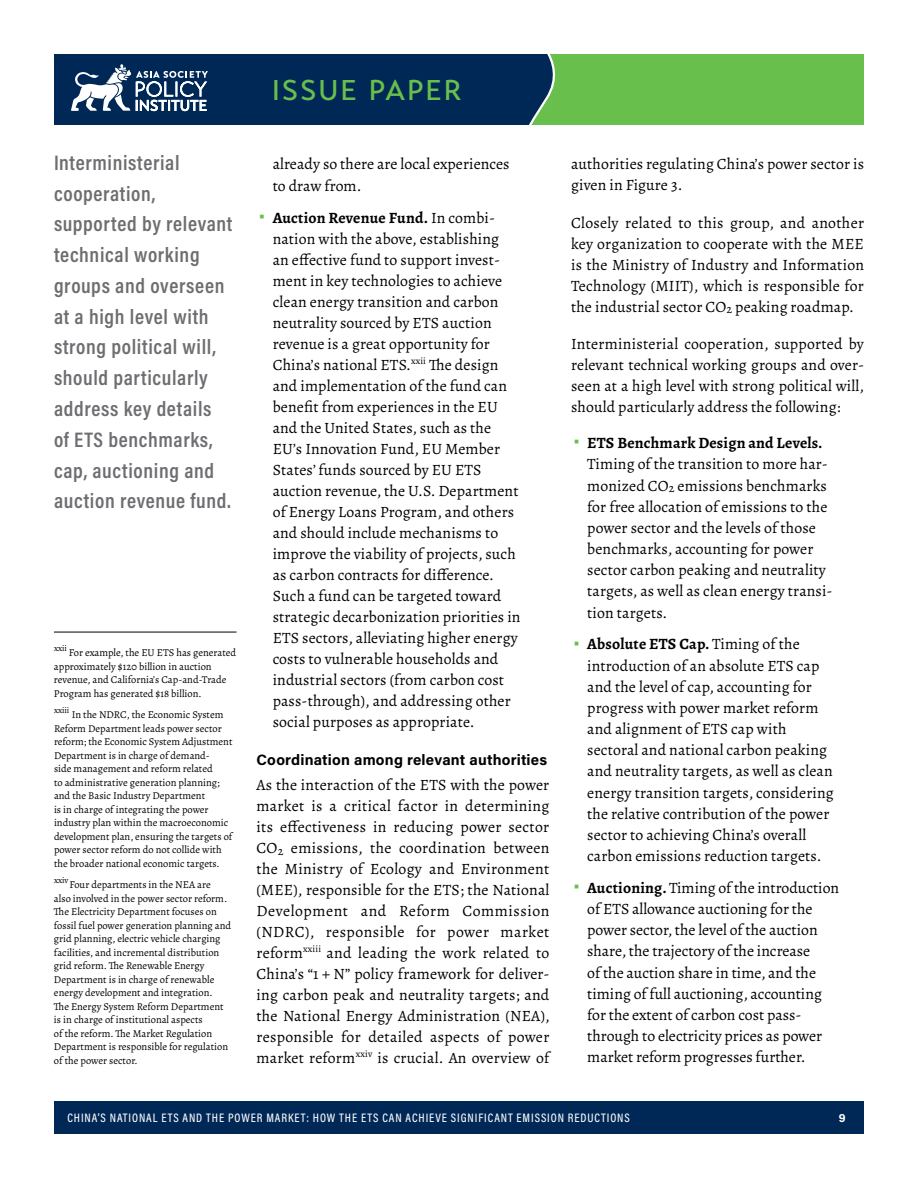
<style>
.page{position:relative;width:918px;height:1188px;background:#fff}
.page>*{position:absolute;margin:0;border:0;box-sizing:border-box;transform-origin:0 0}
.t1{font:500 28.5px "Transat Text";letter-spacing:.065em;color:#68bf4b}
.t2{font:600 21.15px/30.8px "Acumin Pro Cond";letter-spacing:.03em;color:#6d6e71}
.t3{font:15.75px/21px "Alegreya";letter-spacing:.01em;color:#000}
.t4{font:700 15px "Acumin Pro";letter-spacing:.015em;color:#000}
.t5{font:500 12.3px "Acumin Pro Cond";letter-spacing:.075em;color:#fff}
.t6{font:700 12px "Acumin Pro";color:#fff}
.t7{font:10.5px/13.5px "Alegreya";color:#000}
.t8{font:8.7px "Alegreya";letter-spacing:-.01em;color:#000}
.s1{font-family:"Acumin Pro Cond";font-weight:700;font-size:21px;color:#68bf4b}
.s2{font-weight:700}
.s3{font-size:12px}
</style>
<div class="page">
<div style="left:472px;top:54px;width:392px;height:71px;background:#68bf4b"></div>
<div style="left:54px;top:1102px;width:810px;height:32px;background:#002856"></div>
<svg style="left:515px;top:54px;width:41px;height:71px"></svg>
<div style="left:54px;top:54px;width:461px;height:71px;background:#002856"></div>
<svg style="left:71px;top:64px;width:137px;height:48px"></svg>
<hr style="left:54px;top:632px;width:183px;height:1px;background:#000">
<h1 class="t1" style="left:272px;top:73px;width:191px">ISSUE PAPER</h1>
<p class="t2" style="left:54px;top:147px;width:180px">Interministerial cooperation, supported by relevant technical working groups and overseen at a high level with strong political will, should particularly address key details<br>of ETS benchmarks, cap, auctioning and auction revenue fund.</p>
<p class="t8" style="left:54px;top:642px;width:14px">xxii</p>
<p class="t7" style="left:54px;top:646px;width:184px;text-indent:15px">For example, the EU ETS has generated approximately $120 billion in auction revenue, and California’s Cap-and-Trade Program has generated $18 billion.</p>
<p class="t7" style="left:54px;top:708px;width:180px"><sup>xxiii</sup> In the NDRC, the Economic System Reform Department leads power sector reform; the Economic System Adjustment Department is in charge of demand-<br>side management and reform related<br>to administrative generation planning; and the Basic Industry Department<br>is in charge of integrating the power industry plan within the macroeconomic development plan, ensuring the targets of power sector reform do not collide with the broader national economic targets.</p>
<p class="t8" style="left:54px;top:874px;width:16px">xxiv</p>
<p class="t7" style="left:54px;top:878px;width:179px;text-indent:16px">Four departments in the NEA are<br>also involved in the power sector reform.<br>The Electricity Department focuses on fossil fuel power generation planning and grid planning, electric vehicle charging facilities, and incremental distribution grid reform. The Renewable Energy Department is in charge of renewable energy development and integration.<br>The Energy System Reform Department is in charge of institutional aspects<br>of the reform. The Market Regulation Department is responsible for regulation of the power sector.</p>
<p class="t3" style="left:273px;top:154px;width:238px">already so there are local experiences to draw from.</p>
<p class="t3" style="left:273px;top:208px;width:249px;text-indent:-13px"><span class="s1">•</span> <span class="s2">Auction Revenue Fund.</span> In combi&shy;nation with the above, establishing<br>an effective fund to support invest&shy;ment in key technologies to achieve clean energy transition and carbon neutrality sourced by ETS auction revenue is a great opportunity for China’s national ETS.<sup>xxii</sup> The design and implementation of the fund can benefit from experiences in the EU and the United States, such as the EU’s Innovation Fund, EU Member States’ funds sourced by EU ETS auction revenue, the U.S. Department of Energy Loans Program, and others and should include mechanisms to improve the viability of projects, such as carbon contracts for difference.<br>Such a fund can be targeted toward strategic decarbonization priorities in ETS sectors, alleviating higher energy costs to vulnerable households and industrial sectors (from carbon cost pass-through), and addressing other social purposes as appropriate.</p>
<p class="t4" style="left:256px;top:749px;width:292px">Coordination among relevant authorities</p>
<p class="t3" style="left:256px;top:775px;width:295px;text-align:justify">As the interaction of the ETS with the power market is a critical factor in determining its effectiveness in reducing power sector CO<span class="s3">2</span> emissions, the coordination between the Ministry of Ecology and Environment (MEE), responsible for the ETS; the National Development and Reform Commission (NDRC), responsible for power market reform<sup>xxiii</sup> and leading the work related to China’s “1 + N” policy framework for deliver&shy;ing carbon peak and neutrality targets; and the National Energy Administration (NEA), responsible for detailed aspects of power market reform<sup>xxiv</sup> is crucial. An overview of</p>
<p class="t3" style="left:571px;top:154px;width:294px">authorities regulating China’s power sector is given in Figure 3.</p>
<p class="t3" style="left:571px;top:212px;width:295px;text-align:justify">Closely related to this group, and another key organization to cooperate with the MEE is the Ministry of Industry and Information Technology (MIIT), which is responsible for the industrial sector CO<span class="s3">2</span> peaking roadmap.</p>
<p class="t3" style="left:571px;top:333px;width:295px;text-align:justify">Interministerial cooperation, supported by relevant technical working groups and over&shy;seen at a high level with strong political will, should particularly address the following:</p>
<p class="t3" style="left:587px;top:432px;width:247px;text-indent:-14px"><span class="s1">•</span> <span class="s2">ETS Benchmark Design and Levels.<br></span>Timing of the transition to more har&shy;monized CO<span class="s3">2</span> emissions benchmarks for free allocation of emissions to the power sector and the levels of those benchmarks, accounting for power sector carbon peaking and neutrality targets, as well as clean energy transi&shy;tion targets.</p>
<p class="t3" style="left:587px;top:634px;width:248px;text-indent:-14px"><span class="s1">•</span> <span class="s2">Absolute ETS Cap.</span> Timing of the introduction of an absolute ETS cap and the level of cap, accounting for progress with power market reform and alignment of ETS cap with sectoral and national carbon peaking and neutrality targets, as well as clean energy transition targets, considering the relative contribution of the power sector to achieving China’s overall carbon emissions reduction targets.</p>
<p class="t3" style="left:587px;top:877px;width:253px;text-indent:-14px"><span class="s1">•</span> <span class="s2">Auctioning.</span> Timing of the introduction of ETS allowance auctioning for the power sector, the level of the auction share, the trajectory of the increase<br>of the auction share in time, and the timing of full auctioning, accounting for the extent of carbon cost pass&shy;through to electricity prices as power market reform progresses further.</p>
<p class="t5" style="left:68px;top:1110px;width:564px">CHINA’S NATIONAL ETS AND THE POWER MARKET: HOW THE ETS CAN ACHIEVE SIGNIFICANT EMISSION REDUCTIONS</p>
<p class="t6" style="left:839px;top:1109px;width:8px">9</p>
</div>
